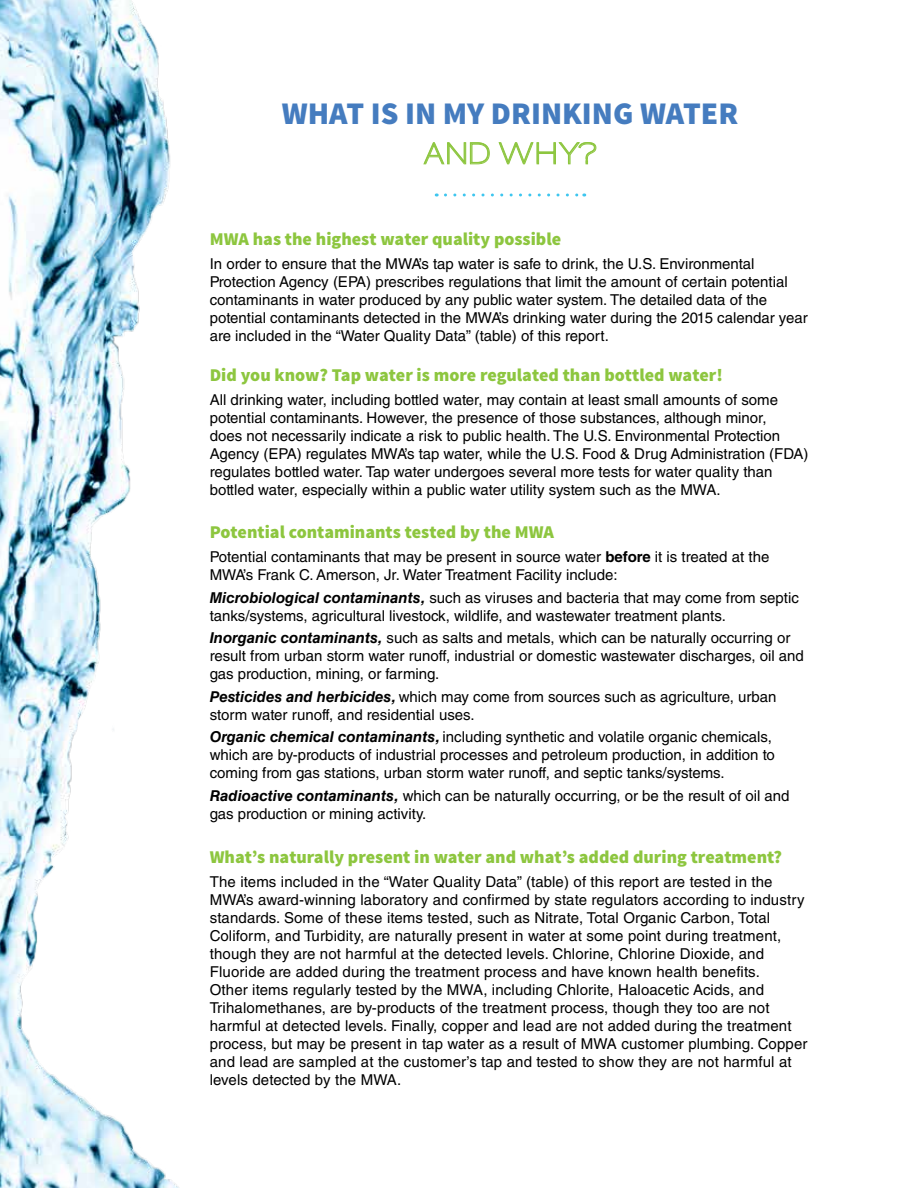
<style>
.page{position:relative;width:918px;height:1188px;background:#fff}
.page>*{position:absolute;margin:0;border:0;box-sizing:border-box;transform-origin:0 0}
.t1{font:900 31.5px "Source Sans Pro";color:#457cbf}
.t2{font:600 28.5px "Sansumi";color:#8dc63f}
.t3{font:900 18px "Source Sans Pro";color:#8dc63f}
.t4{font:15px/18px "Helvetica LT Std";color:#000}
.s1{font-weight:700}
.s2{font-weight:700;font-style:italic}
</style>
<div class="page">
<svg style="left:423px;top:142px;width:67px;height:22px"></svg>
<svg style="left:499px;top:142px;width:97px;height:22px"></svg>
<svg style="left:445px;top:193px;width:140px;height:3px"></svg>
<img style="left:0;top:0;width:179px;height:1188px">
<h1 class="t1" style="left:282px;top:93px;width:458px">WHAT IS IN MY DRINKING WATER</h1>
<h2 class="t2" style="left:424px;top:139px;width:173px">AND WHY?</h2>
<p class="t3" style="left:210px;top:228px;width:353px">MWA has the highest water quality possible</p>
<p class="t4" style="left:210px;top:255px;width:600px">In order to ensure that the MWA’s tap water is safe to drink, the U.S. Environmental Protection Agency (EPA) prescribes regulations that limit the amount of certain potential contaminants in water produced by any public water system. The detailed data of the potential contaminants detected in the MWA’s drinking water during the 2015 calendar year are included in the “Water Quality Data” (table) of this report.</p>
<p class="t3" style="left:210px;top:363px;width:515px">Did you know? Tap water is more regulated than bottled water!</p>
<p class="t4" style="left:210px;top:391px;width:600px">All drinking water, including bottled water, may contain at least small amounts of some potential contaminants. However, the presence of those substances, although minor,<br>does not necessarily indicate a risk to public health. The U.S. Environmental Protection Agency (EPA) regulates MWA’s tap water, while the U.S. Food &amp; Drug Administration (FDA) regulates bottled water. Tap water undergoes several more tests for water quality than bottled water, especially within a public water utility system such as the MWA.</p>
<p class="t3" style="left:210px;top:520px;width:346px">Potential contaminants tested by the MWA</p>
<p class="t4" style="left:210px;top:548px;width:561px">Potential contaminants that may be present in source water <span class="s1">before</span> it is treated at the<br>MWA’s Frank C. Amerson, Jr. Water Treatment Facility include:</p>
<p class="t4" style="left:210px;top:588px;width:591px"><span class="s2">Microbiological contaminants,</span> such as viruses and bacteria that may come from septic tanks/systems, agricultural livestock, wildlife, and wastewater treatment plants.</p>
<p class="t4" style="left:210px;top:629px;width:596px"><span class="s2">Inorganic contaminants,</span> such as salts and metals, which can be naturally occurring or result from urban storm water runoff, industrial or domestic wastewater discharges, oil and gas production, mining, or farming.</p>
<p class="t4" style="left:210px;top:687px;width:568px"><span class="s2">Pesticides and herbicides,</span> which may come from sources such as agriculture, urban storm water runoff, and residential uses.</p>
<p class="t4" style="left:210px;top:728px;width:567px"><span class="s2">Organic chemical contaminants,</span> including synthetic and volatile organic chemicals, which are by-products of industrial processes and petroleum production, in addition to coming from gas stations, urban storm water runoff, and septic tanks/systems.</p>
<p class="t4" style="left:210px;top:786px;width:581px"><span class="s2">Radioactive contaminants,</span> which can be naturally occurring, or be the result of oil and gas production or mining activity.</p>
<p class="t3" style="left:210px;top:845px;width:574px">What’s naturally present in water and what’s added during treatment?</p>
<p class="t4" style="left:210px;top:872px;width:599px">The items included in the “Water Quality Data” (table) of this report are tested in the MWA’s award-winning laboratory and confirmed by state regulators according to industry standards. Some of these items tested, such as Nitrate, Total Organic Carbon, Total Coliform, and Turbidity, are naturally present in water at some point during treatment, though they are not harmful at the detected levels. Chlorine, Chlorine Dioxide, and Fluoride are added during the treatment process and have known health benefits.<br>Other items regularly tested by the MWA, including Chlorite, Haloacetic Acids, and Trihalomethanes, are by-products of the treatment process, though they too are not harmful at detected levels. Finally, copper and lead are not added during the treatment process, but may be present in tap water as a result of MWA customer plumbing. Copper and lead are sampled at the customer’s tap and tested to show they are not harmful at levels detected by the MWA.</p>
</div>
